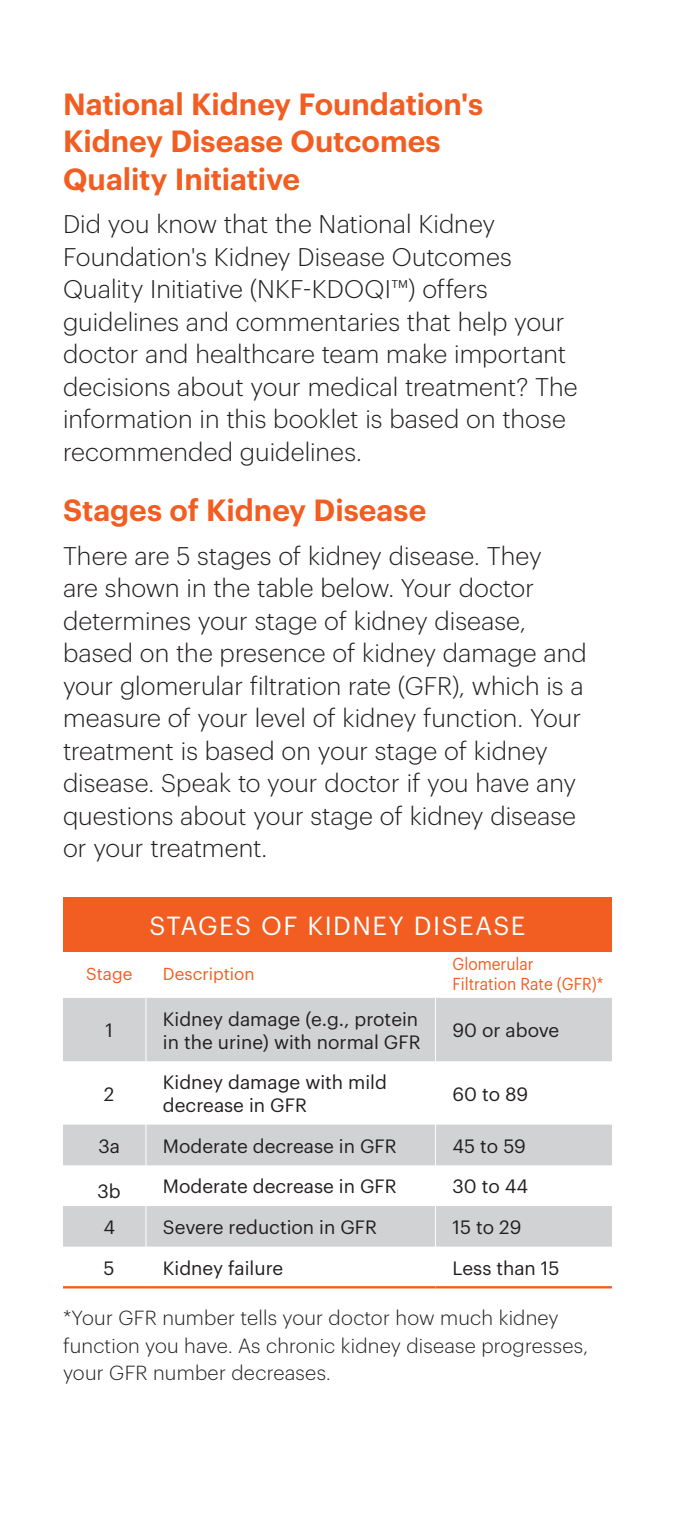
<style>
.page{position:relative;width:675px;height:1530px;background:#fff}
.page>*{position:absolute;margin:0;border:0;box-sizing:border-box;transform-origin:0 0}
.t1{font:600 30px/37.5px "Graphik";letter-spacing:-.005em;color:#f25d21}
.t2{font:25.75px "Graphik";letter-spacing:.055em;color:#fff}
.t3{font:300 25px/32.5px "Graphik";color:#231f20}
.t4{font:300 20px/27.5px "Graphik";letter-spacing:.01em;color:#231f20}
.t5{font:19px/22.8px "Graphik";color:#231f20}
.t6{font:17px/20.8px "Graphik";color:#f25d21;scale:.91 1}
.t7{font:17px "Graphik";color:#f25d21}
</style>
<div class="page">
<div style="left:63px;top:897px;width:549px;height:54px;background:#f25d21"></div>
<svg style="left:63px;top:998px;width:549px;height:249px;fill:#d1d2d4"></svg>
<hr style="left:146px;top:998px;width:1px;height:63px;background:#fff">
<hr style="left:435px;top:998px;width:1px;height:63px;background:#fff">
<hr style="left:146px;top:1061px;width:1px;height:64px;background:#fff">
<hr style="left:435px;top:1061px;width:1px;height:64px;background:#fff">
<hr style="left:146px;top:1125px;width:1px;height:40px;background:#fff">
<hr style="left:435px;top:1125px;width:1px;height:40px;background:#fff">
<hr style="left:146px;top:1165px;width:1px;height:41px;background:#fff">
<hr style="left:435px;top:1165px;width:1px;height:41px;background:#fff">
<hr style="left:146px;top:1206px;width:1px;height:41px;background:#fff">
<hr style="left:435px;top:1206px;width:1px;height:41px;background:#fff">
<hr style="left:63px;top:1286px;width:83px;height:2px;background:#f25d21">
<hr style="left:146px;top:1286px;width:289px;height:2px;background:#f25d21">
<hr style="left:435px;top:1286px;width:177px;height:2px;background:#f25d21">
<p class="t1" style="left:63px;top:82px;width:422px">National Kidney Foundation's<br>Kidney Disease Outcomes<br>Quality Initiative</p>
<p class="t3" style="left:63px;top:206px;width:516px">Did you know that the National Kidney Foundation's Kidney Disease Outcomes Quality Initiative (NKF-KDOQI™) offers guidelines and commentaries that help your doctor and healthcare team make important decisions about your medical treatment? The information in this booklet is based on those recommended guidelines.</p>
<p class="t1" style="left:63px;top:489px;width:365px">Stages of Kidney Disease</p>
<p class="t3" style="left:63px;top:537px;width:525px">There are 5 stages of kidney disease. They<br>are shown in the table below. Your doctor determines your stage of kidney disease, based on the presence of kidney damage and your glomerular filtration rate (GFR), which is a measure of your level of kidney function. Your treatment is based on your stage of kidney disease. Speak to your doctor if you have any questions about your stage of kidney disease or your treatment.</p>
<p class="t2" style="left:150px;top:906px;width:377px">STAGES OF KIDNEY DISEASE</p>
<p class="t7" style="left:86px;top:961px;width:48px">Stage</p>
<p class="t7" style="left:163px;top:961px;width:93px">Description</p>
<p class="t6" style="left:453px;top:952px;width:167px">Glomerular<br>Filtration Rate (GFR)*</p>
<p class="t5" style="left:105px;top:1017px;width:9px">1</p>
<p class="t5" style="left:163px;top:1006px;width:259px">Kidney damage (e.g., protein in the urine) with normal GFR</p>
<p class="t5" style="left:453px;top:1017px;width:108px">90 or above</p>
<p class="t5" style="left:104px;top:1081px;width:12px">2</p>
<p class="t5" style="left:163px;top:1069px;width:225px">Kidney damage with mild</p>
<p class="t5" style="left:163px;top:1092px;width:145px">decrease in GFR</p>
<p class="t5" style="left:453px;top:1081px;width:77px">60 to 89</p>
<p class="t5" style="left:98px;top:1133px;width:23px">3a</p>
<p class="t5" style="left:163px;top:1133px;width:235px">Moderate decrease in GFR</p>
<p class="t5" style="left:453px;top:1133px;width:75px">45 to 59</p>
<p class="t5" style="left:98px;top:1178px;width:25px">3b</p>
<p class="t5" style="left:163px;top:1173px;width:235px">Moderate decrease in GFR</p>
<p class="t5" style="left:453px;top:1173px;width:77px">30 to 44</p>
<p class="t5" style="left:103px;top:1214px;width:13px">4</p>
<p class="t5" style="left:163px;top:1214px;width:216px">Severe reduction in GFR</p>
<p class="t5" style="left:453px;top:1214px;width:70px">15 to 29</p>
<p class="t5" style="left:104px;top:1255px;width:13px">5</p>
<p class="t5" style="left:163px;top:1255px;width:122px">Kidney failure</p>
<p class="t5" style="left:453px;top:1255px;width:109px">Less than 15</p>
<p class="t4" style="left:63px;top:1303px;width:526px">*Your GFR number tells your doctor how much kidney function you have. As chronic kidney disease progresses, your GFR number decreases.</p>
</div>
